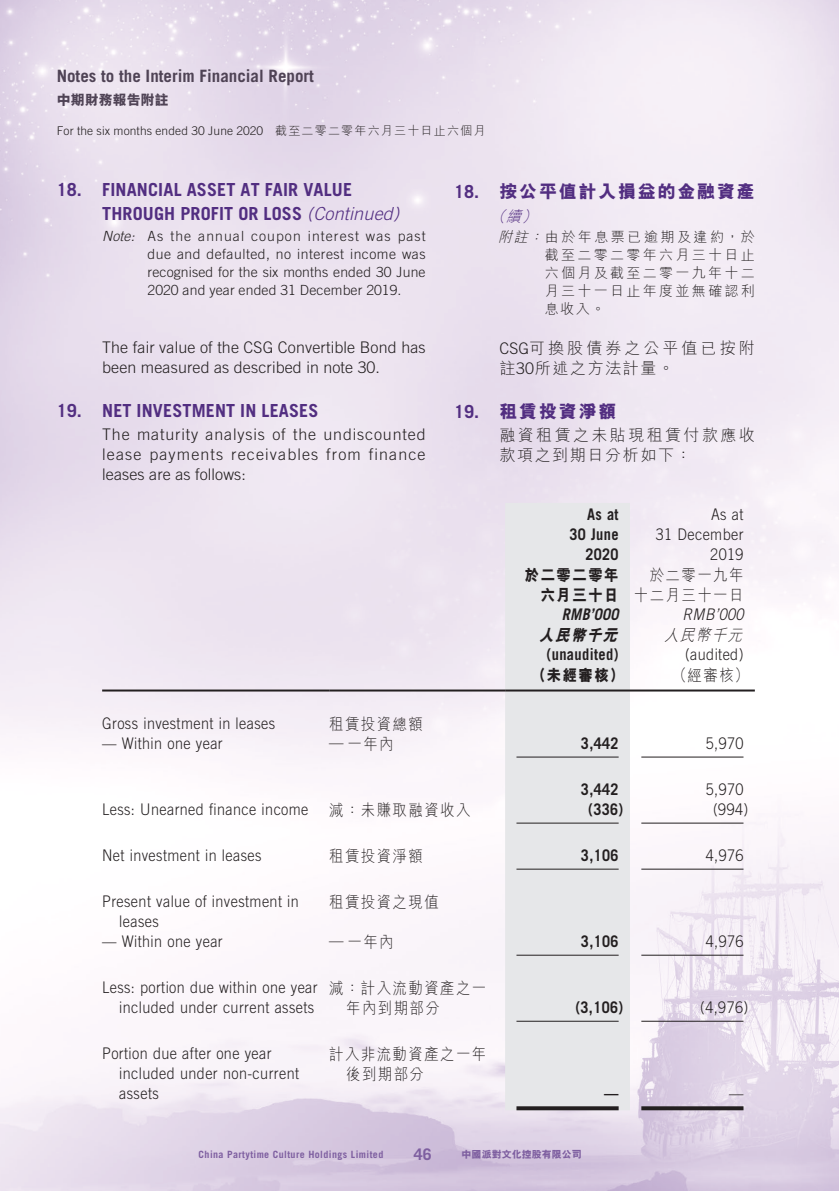
<style>
.page{position:relative;width:840px;height:1191px;background:#fff}
.page>*{position:absolute;margin:0;border:0;box-sizing:border-box;transform-origin:0 0}
._03_Subhead_1{font:700 18px/24px "Trade Gothic LT Std";letter-spacing:.01em;color:#522e81}
._003_C_Subhead_1{font:800 18px "M Hei HK";letter-spacing:.1em;color:#522e81}
.t1{font:700 17px "Trade Gothic LT Std";color:#4f4355}
._50_Table_txt{font:300 16px/20px "Trade Gothic LT Std";letter-spacing:.03em;color:#231f20;text-align:right;scale:.9 1}
._01_Body{font:300 16px/20px "Trade Gothic LT Std";letter-spacing:.01em;color:#231f20}
._001_C_Body{font:300 16px/20px "M Hei HK";letter-spacing:.1em;color:#231f20;scale:.9 1}
._50_Table_txt-2{font:700 16px/20px "Trade Gothic LT Std";letter-spacing:.03em;color:#231f20;text-align:right;scale:.9 1}
._001_C_Body-2{font:300 16px/20px "M Hei HK";letter-spacing:.19em;color:#231f20}
._001_C_Body-3{font:300 16px/20px "M Hei HK";letter-spacing:.15em;color:#231f20}
._001_C_Body-4{font:800 16px/20px "M Hei HK";letter-spacing:.1em;color:#231f20;text-align:right;scale:.9 1}
._50_Table_txt-3{font:italic 700 16px "Trade Gothic LT Std";letter-spacing:.03em;color:#231f20;scale:.9 1}
._50_Table_txt-4{font:italic 300 16px "Trade Gothic LT Std";letter-spacing:.03em;color:#231f20;scale:.9 1}
._001_C_Body-5{font:italic 800 16px "M Hei HK";color:#231f20;scale:.9 1}
._001_C_Body-6{font:italic 300 16px "M Hei HK";color:#231f20;scale:.9 1}
.t2{font:700 16px "Trade Gothic LT Std";color:#7e5fa0}
._003_C_Subhead_1-2{font:italic 300 15px "M Hei HK";color:#522e81}
._02_Notes{font:300 14px/18px "Trade Gothic LT Std";letter-spacing:.01em;color:#231f20;text-align:justify}
._002_C_Notes{font:300 14px/18px "M Hei HK";letter-spacing:.165em;color:#231f20;text-align:justify}
.t3{font:800 14px "M Hei HK";color:#4f4355}
.t4{font:300 12px "Trade Gothic LT Std";letter-spacing:.01em;color:#231f20}
.t5{font:700 10px "Trade Gothic LT Std";letter-spacing:.04em;color:#7e5fa0}
.t6{font:800 10px "M Hei HK";color:#7e5fa0}
.s1{font-family:"M Hei HK"}
.s2{font-weight:300;font-style:italic}
.s3{font-style:italic}
.s4{font-family:"Trade Gothic LT Std";font-weight:700}
.s5{font-family:"Trade Gothic LT Std"}
</style>
<div class="page">
<img style="left:0;top:0;width:837px;height:1191px">
<div style="left:505px;top:503px;width:124px;height:607px;background:#e6e7e9"></div>
<hr style="left:102px;top:689px;width:227px;height:2px;background:#231f20">
<hr style="left:329px;top:689px;width:176px;height:2px;background:#231f20">
<hr style="left:505px;top:689px;width:124px;height:2px;background:#231f20">
<hr style="left:629px;top:689px;width:125px;height:2px;background:#231f20">
<hr style="left:516px;top:756px;width:102px;height:1px;background:#231f20">
<hr style="left:641px;top:756px;width:102px;height:1px;background:#231f20">
<hr style="left:516px;top:822px;width:102px;height:1px;background:#231f20">
<hr style="left:641px;top:822px;width:102px;height:1px;background:#231f20">
<hr style="left:516px;top:868px;width:102px;height:1px;background:#231f20">
<hr style="left:641px;top:868px;width:102px;height:1px;background:#231f20">
<hr style="left:516px;top:954px;width:102px;height:1px;background:#231f20">
<hr style="left:641px;top:954px;width:102px;height:1px;background:#231f20">
<hr style="left:516px;top:1020px;width:102px;height:1px;background:#231f20">
<hr style="left:641px;top:1020px;width:102px;height:1px;background:#231f20">
<svg style="left:516px;top:1106px;width:102px;height:4px"></svg>
<svg style="left:641px;top:1106px;width:102px;height:4px"></svg>
<p class="t1" style="left:57px;top:66px;width:258px">Notes to the Interim Financial Report</p>
<p class="t3" style="left:57px;top:92px;width:113px">中期財務報告附註</p>
<p class="t4" style="left:57px;top:124px;width:430px">For the six months ended 30 June 2020 <span class="s1">截至二零二零年六月三十日止六個月</span></p>
<p class="_03_Subhead_1" style="left:102px;top:178px;width:298px;text-indent:-45px">18. FINANCIAL ASSET AT FAIR VALUE<br>THROUGH PROFIT OR LOSS <span class="s2">(Continued)</span></p>
<p class="_02_Notes" style="left:147px;top:227px;width:279px;text-indent:-45px"><span class="s3">Note:</span> As the annual coupon interest was past due and defaulted, no interest income was recognised for the six months ended 30 June 2020 and year ended 31 December 2019.</p>
<p class="_01_Body" style="left:102px;top:337px;width:325px">The fair value of the CSG Convertible Bond has been measured as described in note 30.</p>
<p class="_03_Subhead_1" style="left:57px;top:399px;width:263px">19. NET INVESTMENT IN LEASES</p>
<p class="_01_Body" style="left:102px;top:424px;width:325px;text-align:justify">The maturity analysis of the undiscounted lease payments receivables from finance leases are as follows:</p>
<p class="_003_C_Subhead_1" style="left:454px;top:182px;width:302px"><span class="s4">18.</span> 按公平值計入損益的金融資產</p>
<p class="_003_C_Subhead_1-2" style="left:490px;top:208px;width:52px">（續）</p>
<p class="_002_C_Notes" style="left:544px;top:228px;width:211px;text-indent:-47px"><span class="s3">附註：</span>由於年息票已逾期及違約，於截至二零二零年六月三十日止六個月及截至二零一九年十二月三十一日止年度並無確認利息收入。</p>
<p class="_001_C_Body-2" style="left:499px;top:338px;width:257px"><span class="s5">CSG</span>可換股債券之公平值已按附註<span class="s5">30</span>所述之方法計量。</p>
<p class="_003_C_Subhead_1" style="left:454px;top:403px;width:164px"><span class="s4">19.</span> 租賃投資淨額</p>
<p class="_001_C_Body-3" style="left:499px;top:425px;width:257px">融資租賃之未貼現租賃付款應收款項之到期日分析如下：</p>
<p class="_50_Table_txt-2" style="left:569px;top:504px;width:56px">As at<br>30 June<br>2020</p>
<p class="_50_Table_txt" style="left:655px;top:504px;width:99px">As at<br>31 December<br>2019</p>
<p class="_001_C_Body-4" style="left:524px;top:565px;width:105px">於二零二零年六月三十日</p>
<p class="_001_C_Body" style="left:633px;top:565px;width:123px;text-align:right">於二零一九年十二月三十一日</p>
<p class="_50_Table_txt-3" style="left:561px;top:604px;width:65px">RMB’000</p>
<p class="_50_Table_txt-4" style="left:682px;top:605px;width:69px">RMB’000</p>
<p class="_001_C_Body-5" style="left:539px;top:627px;width:93px">人民幣千元</p>
<p class="_001_C_Body-6" style="left:663px;top:627px;width:93px">人民幣千元</p>
<p class="_50_Table_txt-2" style="left:546px;top:644px;width:82px">(unaudited)</p>
<p class="_50_Table_txt" style="left:684px;top:644px;width:66px">(audited)</p>
<p class="_001_C_Body-4" style="left:531px;top:665px;width:104px">（未經審核）</p>
<p class="_001_C_Body" style="left:672px;top:665px;width:86px">（經審核）</p>
<p class="_50_Table_txt" style="left:102px;top:713px;width:194px">Gross investment in leases</p>
<p class="_001_C_Body" style="left:329px;top:713px;width:105px">租賃投資總額</p>
<p class="_50_Table_txt" style="left:102px;top:733px;width:135px">— Within one year</p>
<p class="_001_C_Body" style="left:329px;top:733px;width:73px">— 一年內</p>
<p class="_50_Table_txt-2" style="left:580px;top:733px;width:43px">3,442</p>
<p class="_50_Table_txt" style="left:705px;top:733px;width:43px">5,970</p>
<p class="_50_Table_txt-2" style="left:580px;top:779px;width:43px">3,442</p>
<p class="_50_Table_txt" style="left:705px;top:779px;width:43px">5,970</p>
<p class="_50_Table_txt" style="left:102px;top:799px;width:231px">Less: Unearned finance income</p>
<p class="_001_C_Body" style="left:329px;top:799px;width:158px">減：未賺取融資收入</p>
<p class="_50_Table_txt-2" style="left:588px;top:799px;width:41px">(336)</p>
<p class="_50_Table_txt" style="left:712px;top:799px;width:41px">(994)</p>
<p class="_50_Table_txt" style="left:102px;top:845px;width:178px">Net investment in leases</p>
<p class="_001_C_Body" style="left:329px;top:845px;width:105px">租賃投資淨額</p>
<p class="_50_Table_txt-2" style="left:580px;top:845px;width:43px">3,106</p>
<p class="_50_Table_txt" style="left:705px;top:845px;width:43px">4,976</p>
<p class="_50_Table_txt" style="left:119px;top:891px;width:201px;text-align:left;text-indent:-17px">Present value of investment in leases</p>
<p class="_001_C_Body" style="left:329px;top:891px;width:123px">租賃投資之現值</p>
<p class="_50_Table_txt" style="left:102px;top:931px;width:135px">— Within one year</p>
<p class="_001_C_Body" style="left:329px;top:931px;width:73px">— 一年內</p>
<p class="_50_Table_txt-2" style="left:580px;top:931px;width:43px">3,106</p>
<p class="_50_Table_txt" style="left:705px;top:931px;width:43px">4,976</p>
<p class="_50_Table_txt" style="left:102px;top:977px;width:241px">Less: portion due within one year included under current assets</p>
<p class="_001_C_Body" style="left:346px;top:977px;width:157px;text-indent:-17px">減：計入流動資產之一年內到期部分</p>
<p class="_50_Table_txt-2" style="left:575px;top:997px;width:55px">(3,106)</p>
<p class="_50_Table_txt" style="left:699px;top:997px;width:55px">(4,976)</p>
<p class="_50_Table_txt" style="left:119px;top:1043px;width:201px;text-align:left;text-indent:-17px">Portion due after one year included under non-current assets</p>
<p class="_001_C_Body" style="left:346px;top:1043px;width:157px;text-indent:-17px">計入非流動資產之一年後到期部分</p>
<p class="t5" style="left:198px;top:1147px;width:186px">China Partytime Culture Holdings Limited</p>
<p class="t2" style="left:413px;top:1144px;width:19px">46</p>
<p class="t6" style="left:461px;top:1149px;width:122px">中國派對文化控股有限公司</p>
<p class="_50_Table_txt-2" style="left:604px;top:1083px;width:17px">—</p>
<p class="_50_Table_txt" style="left:728px;top:1083px;width:17px">—</p>
</div>
